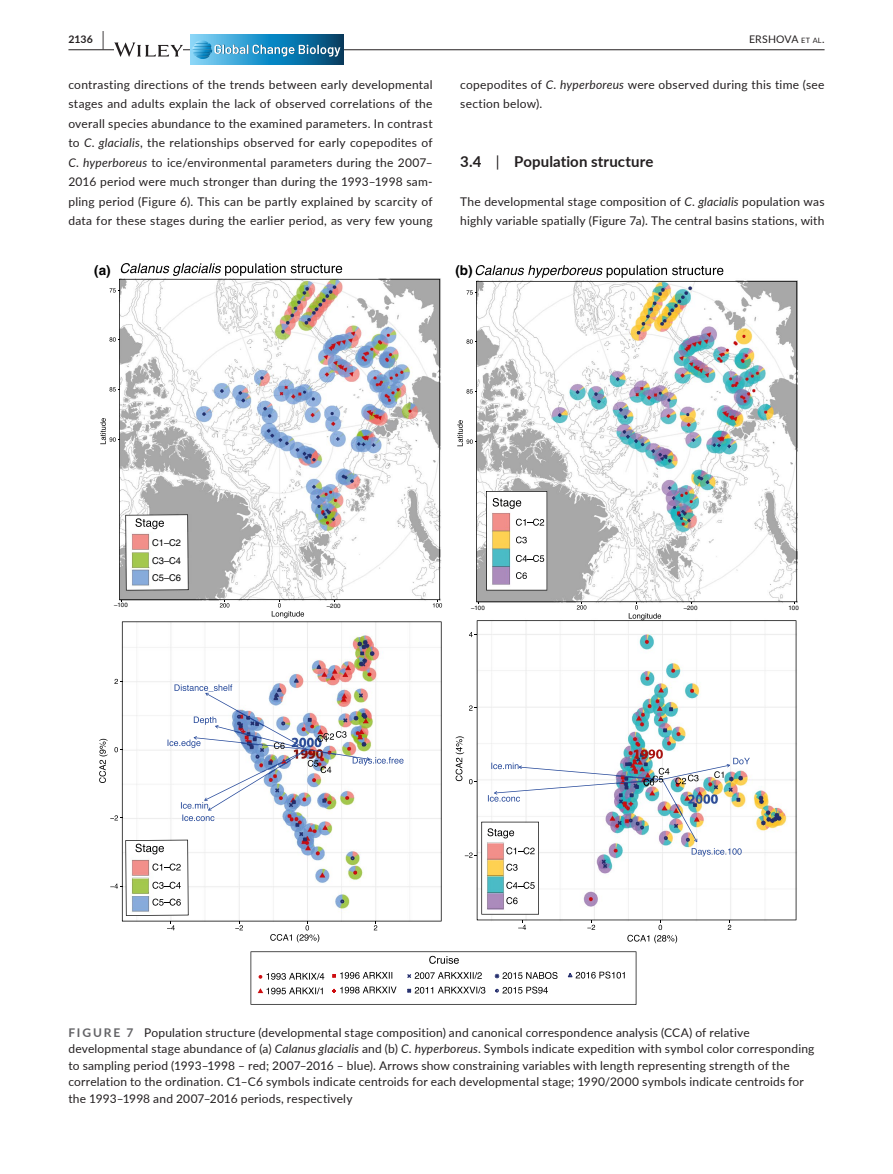
<style>
.page{position:relative;width:893px;height:1174px;background:#fff}
.page>*{position:absolute;margin:0;border:0;box-sizing:border-box;transform-origin:0 0}
.t1{font:700 15px "Lato";letter-spacing:.01em;color:#231f20}
.t2{font:700 13.5px "Helvetica";color:#000}
.t3{font:12px/19.5px "Lato";letter-spacing:.015em;color:#231f20}
.t4{font:10.5px "Lato";letter-spacing:.01em;color:#231f20}
.t5{font:700 10.5px "Lato";color:#231f20}
.t6{font:9.3px/18.1px "Helvetica";color:#000}
.t7{font:6.15px "Helvetica";color:#000}
.s1{font-size:19.5px}
.s2{font-size:7.35px}
.s3{font-style:italic}
.s4{font-weight:400}
.s5{font-weight:700;color:#636366}
</style>
<div class="page">
<hr style="left:68px;top:49px;width:756px;height:1px;background:#231f20">
<svg style="left:114px;top:42px;width:69px;height:15px"></svg>
<svg style="left:191px;top:64px;width:153px;height:1px"></svg>
<svg style="left:191px;top:35px;width:153px;height:29px;background:#298aba"></svg>
<svg style="left:192px;top:40px;width:149px;height:19px;background:#4799c2"></svg>
<img style="left:119px;top:279px;width:679px;height:642px">
<svg style="left:476px;top:281px;width:321px;height:321px"></svg>
<svg style="left:475px;top:265px;width:248px;height:13px"></svg>
<svg style="left:477px;top:620px;width:319px;height:300px"></svg>
<svg style="left:122px;top:621px;width:320px;height:300px"></svg>
<svg style="left:168px;top:684px;width:236px;height:137px"></svg>
<svg style="left:110px;top:815px;width:12px;height:5px"></svg>
<svg style="left:114px;top:747px;width:8px;height:5px"></svg>
<svg style="left:114px;top:679px;width:8px;height:5px"></svg>
<svg style="left:99px;top:739px;width:9px;height:44px"></svg>
<svg style="left:469px;top:705px;width:8px;height:5px"></svg>
<svg style="left:469px;top:632px;width:8px;height:5px"></svg>
<svg style="left:518px;top:920px;width:213px;height:23px"></svg>
<svg style="left:467px;top:290px;width:9px;height:5px"></svg>
<svg style="left:466px;top:339px;width:10px;height:5px"></svg>
<svg style="left:466px;top:389px;width:10px;height:4px"></svg>
<svg style="left:577px;top:602px;width:9px;height:7px"></svg>
<svg style="left:629px;top:602px;width:32px;height:18px"></svg>
<svg style="left:457px;top:420px;width:19px;height:26px"></svg>
<svg style="left:119px;top:279px;width:321px;height:321px"></svg>
<svg style="left:125px;top:514px;width:64px;height:76px"></svg>
<svg style="left:121px;top:263px;width:221px;height:13px"></svg>
<svg style="left:110px;top:288px;width:9px;height:4px"></svg>
<svg style="left:110px;top:337px;width:9px;height:5px"></svg>
<svg style="left:110px;top:387px;width:9px;height:4px"></svg>
<svg style="left:220px;top:599px;width:9px;height:8px"></svg>
<svg style="left:272px;top:599px;width:170px;height:19px"></svg>
<svg style="left:100px;top:418px;width:19px;height:26px"></svg>
<svg style="left:251px;top:951px;width:385px;height:53px"></svg>
<svg style="left:486px;top:491px;width:61px;height:99px"></svg>
<svg style="left:456px;top:736px;width:294px;height:178px"></svg>
<svg style="left:110px;top:839px;width:267px;height:103px"></svg>
<p class="t5" style="left:68px;top:31px;width:37px">2136 <span class="s1">|</span></p>
<p class="t4" style="left:749px;top:31px;width:77px">ERSHOVA <span class="s2">et al</span>.</p>
<p class="t3" style="left:68px;top:74px;width:366px;text-align:justify">contrasting directions of the trends between early developmental stages and adults explain the lack of observed correlations of the overall species abundance to the examined parameters. In contrast to <span class="s3">C. glacialis</span>, the relationships observed for early copepodites of <span class="s3">C. hyperboreus</span> to ice/environmental parameters during the 2007– 2016 period were much stronger than during the 1993–1998 sam&shy;pling period (Figure 6). This can be partly explained by scarcity of data for these stages during the earlier period, as very few young</p>
<p class="t3" style="left:460px;top:74px;width:366px">copepodites of <span class="s3">C. hyperboreus</span> were observed during this time (see section below).</p>
<p class="t1" style="left:460px;top:150px;width:195px">3.4 <span class="s4">|</span> Population structure</p>
<p class="t3" style="left:460px;top:191px;width:366px">The developmental stage composition of <span class="s3">C. glacialis</span> population was highly variable spatially (Figure 7a). The central basins stations, with</p>
<p class="t2" style="left:94px;top:262px;width:18px">(a)</p>
<p class="t2" style="left:455px;top:262px;width:19px">(b)</p>
<p class="t6" style="left:152px;top:534px;width:31px">C1–C2<br>C3–C4</p>
<p class="t6" style="left:152px;top:569px;width:31px">C5–C6</p>
<p class="t7" style="left:114px;top:601px;width:15px">–100</p>
<p class="t7" style="left:327px;top:602px;width:15px">–200</p>
<p class="t7" style="left:471px;top:604px;width:15px">–100</p>
<p class="t7" style="left:684px;top:604px;width:15px">–200</p>
<p class="t7" style="left:788px;top:604px;width:12px">100</p>
<p class="t3" style="left:68px;top:1023px;width:748px;line-height:16.5px"><span class="s5">FIGURE 7</span> Population structure (developmental stage composition) and canonical correspondence analysis (CCA) of relative developmental stage abundance of (a) <span class="s3">Calanus glacialis</span> and (b) <span class="s3">C. hyperboreus</span>. Symbols indicate expedition with symbol color corresponding to sampling period (1993–1998 – red; 2007–2016 – blue). Arrows show constraining variables with length representing strength of the correlation to the ordination. C1–C6 symbols indicate centroids for each developmental stage; 1990/2000 symbols indicate centroids for the 1993–1998 and 2007–2016 periods, respectively</p>
</div>
